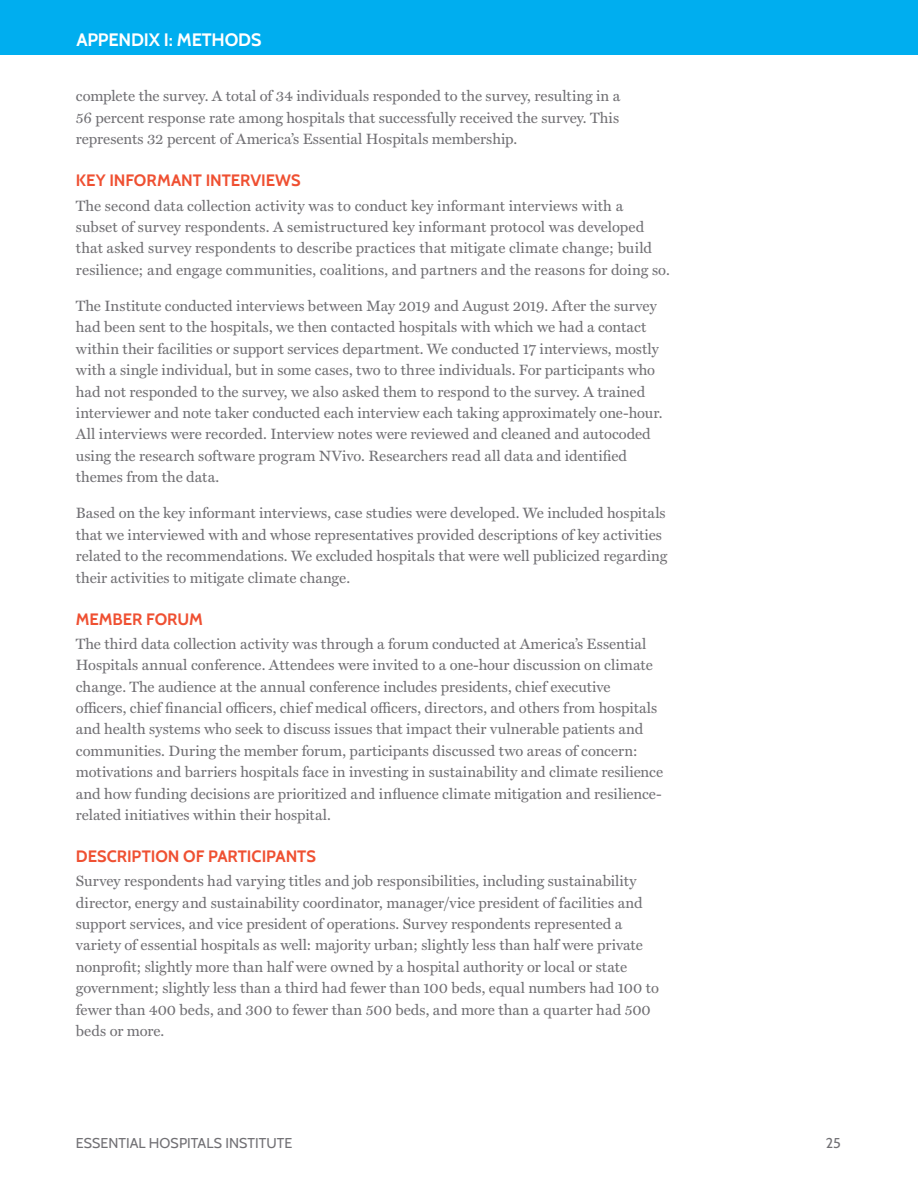
<style>
.page{position:relative;width:918px;height:1188px;background:#fff}
.page>*{position:absolute;margin:0;border:0;box-sizing:border-box;transform-origin:0 0}
.t1{font:700 18px "Cabin";letter-spacing:-.01em;color:#fff}
.t2{font:700 16.5px "Cabin";color:#ef5032}
.t3{font:15px/21.3px "Miller Text";color:#717074}
.t4{font:14.25px "Cabin";letter-spacing:.005em;color:#717074}
</style>
<div class="page">
<div style="left:0;top:0;width:918px;height:55px;background:#00aeef"></div>
<p class="t1" style="left:76px;top:29px;width:186px">APPENDIX I: METHODS</p>
<p class="t3" style="left:76px;top:86px;width:546px;text-align:justify">complete the survey. A total of 34 individuals responded to the survey, resulting in a 56 percent response rate among hospitals that successfully received the survey. This represents 32 percent of America’s Essential Hospitals membership.</p>
<p class="t2" style="left:76px;top:170px;width:226px">KEY INFORMANT INTERVIEWS</p>
<p class="t3" style="left:76px;top:195px;width:595px">The second data collection activity was to conduct key informant interviews with a<br>subset of survey respondents. A semistructured key informant protocol was developed that asked survey respondents to describe practices that mitigate climate change; build resilience; and engage communities, coalitions, and partners and the reasons for doing so.</p>
<p class="t3" style="left:76px;top:296px;width:588px">The Institute conducted interviews between May 2019 and August 2019. After the survey had been sent to the hospitals, we then contacted hospitals with which we had a contact within their facilities or support services department. We conducted 17 interviews, mostly with a single individual, but in some cases, two to three individuals. For participants who had not responded to the survey, we also asked them to respond to the survey. A trained interviewer and note taker conducted each interview each taking approximately one-hour.<br>All interviews were recorded. Interview notes were reviewed and cleaned and autocoded using the research software program NVivo. Researchers read all data and identified themes from the data.</p>
<p class="t3" style="left:76px;top:503px;width:593px">Based on the key informant interviews, case studies were developed. We included hospitals that we interviewed with and whose representatives provided descriptions of key activities related to the recommendations. We excluded hospitals that were well publicized regarding their activities to mitigate climate change.</p>
<p class="t2" style="left:76px;top:609px;width:128px">MEMBER FORUM</p>
<p class="t3" style="left:76px;top:634px;width:589px">The third data collection activity was through a forum conducted at America’s Essential Hospitals annual conference. Attendees were invited to a one-hour discussion on climate change. The audience at the annual conference includes presidents, chief executive officers, chief financial officers, chief medical officers, directors, and others from hospitals and health systems who seek to discuss issues that impact their vulnerable patients and communities. During the member forum, participants discussed two areas of concern: motivations and barriers hospitals face in investing in sustainability and climate resilience and how funding decisions are prioritized and influence climate mitigation and resilience&shy;related initiatives within their hospital.</p>
<p class="t2" style="left:76px;top:846px;width:242px">DESCRIPTION OF PARTICIPANTS</p>
<p class="t3" style="left:76px;top:871px;width:585px">Survey respondents had varying titles and job responsibilities, including sustainability director, energy and sustainability coordinator, manager/vice president of facilities and support services, and vice president of operations. Survey respondents represented a variety of essential hospitals as well: majority urban; slightly less than half were private nonprofit; slightly more than half were owned by a hospital authority or local or state government; slightly less than a third had fewer than 100 beds, equal numbers had 100 to fewer than 400 beds, and 300 to fewer than 500 beds, and more than a quarter had 500 beds or more.</p>
<p class="t4" style="left:76px;top:1134px;width:218px">ESSENTIAL HOSPITALS INSTITUTE</p>
<p class="t4" style="left:826px;top:1134px;width:17px">25</p>
</div>
